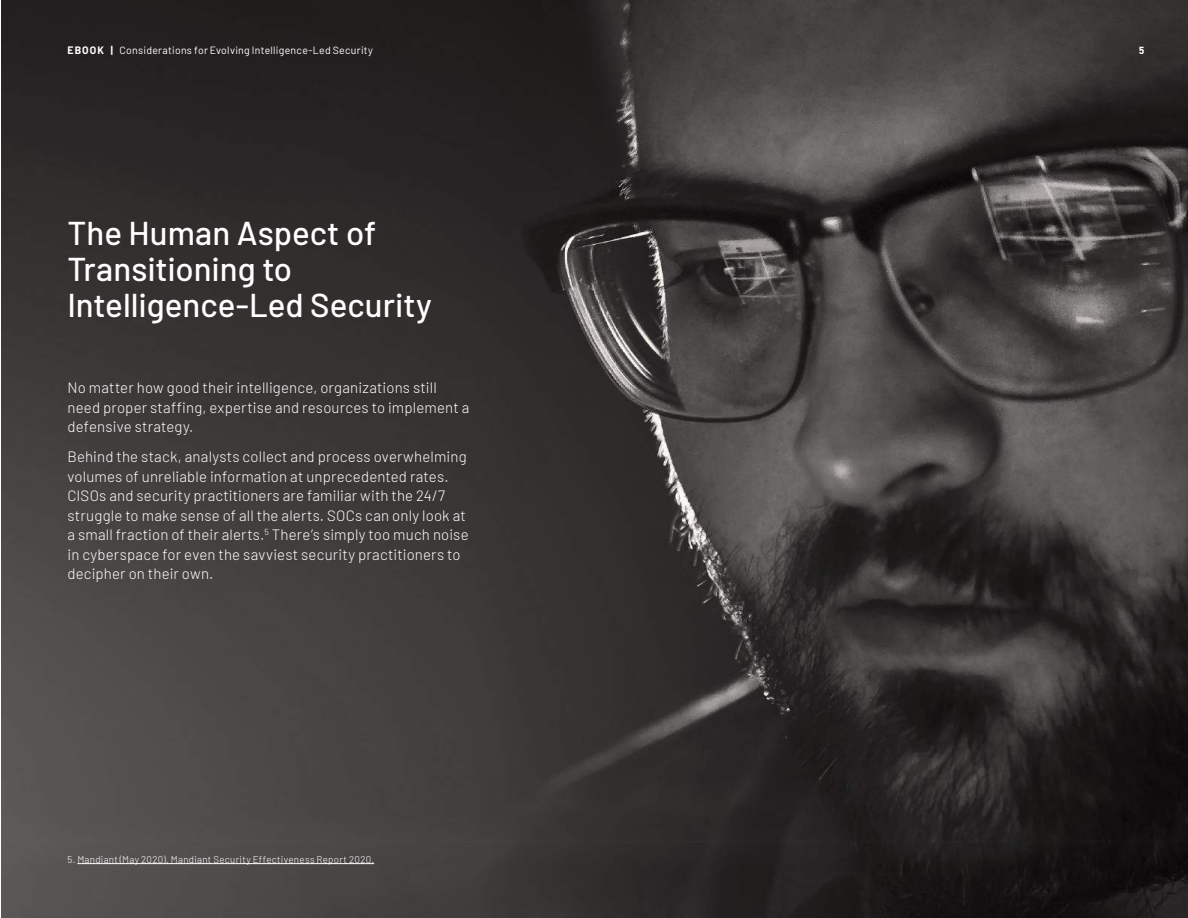
<style>
.page{position:relative;width:1188px;height:918px;background:#fff}
.page>*{position:absolute;margin:0;border:0;box-sizing:border-box;transform-origin:0 0}
.t1{font:500 33px/36px "Barlow";color:#fff}
.t2{font:300 15px/19.5px "Barlow";letter-spacing:.01em;color:#fff}
.t3{font:10.5px "Barlow";letter-spacing:.025em;color:#fff}
.t4{font:700 10.5px "DIN2014";color:#fff}
.t5{font:300 9.75px "Barlow";letter-spacing:.03em;color:#fff}
.s1{font-weight:700}
</style>
<div class="page">
<img style="left:2px;top:1px;width:1186px;height:916px">
<hr style="left:77px;top:863px;width:297px;height:1px;background:#fff">
<p class="t3" style="left:68px;top:42px;width:307px"><span class="s1">EBOOK |</span> Considerations for Evolving Intelligence-Led Security</p>
<p class="t4" style="left:1139px;top:43px;width:7px">5</p>
<h1 class="t1" style="left:68px;top:213px;width:366px">The Human Aspect of<br>Transitioning to<br>Intelligence-Led Security</h1>
<p class="t2" style="left:68px;top:377px;width:403px">No matter how good their intelligence, organizations still need proper staffing, expertise and resources to implement a defensive strategy.</p>
<p class="t2" style="left:68px;top:446px;width:403px">Behind the stack, analysts collect and process overwhelming volumes of unreliable information at unprecedented rates.<br>CISOs and security practitioners are familiar with the 24/7 struggle to make sense of all the alerts. SOCs can only look at a small fraction of their alerts.<sup>5</sup> There’s simply too much noise in cyberspace for even the savviest security practitioners to decipher on their own.</p>
<p class="t5" style="left:68px;top:852px;width:308px">5. Mandiant (May 2020). Mandiant Security Effectiveness Report 2020.</p>
</div>
